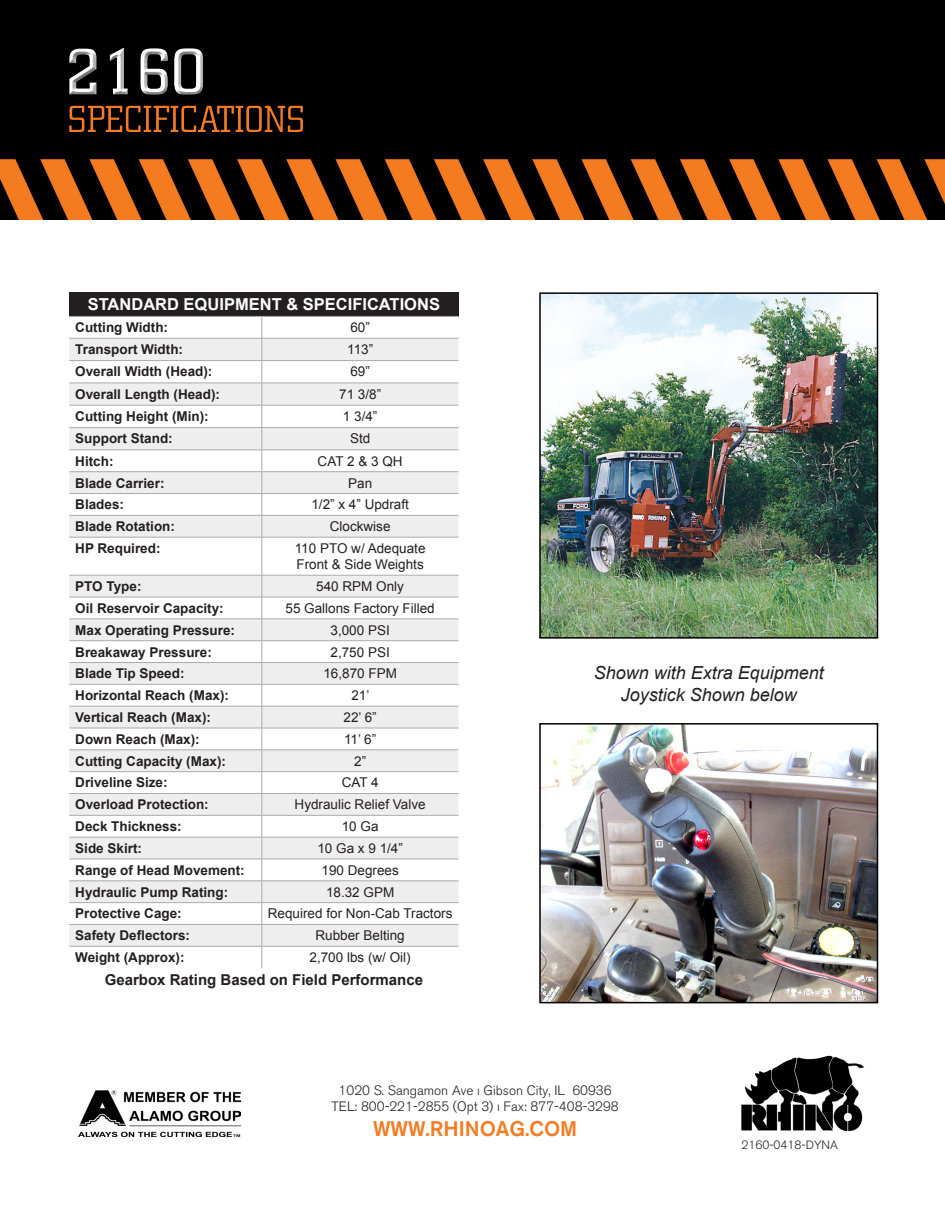
<style>
.page{position:relative;width:945px;height:1215px;background:#fff}
.page>*{position:absolute;margin:0;border:0;box-sizing:border-box;transform-origin:0 0}
.t1{font:500 21px "Akzidenz Grotesk BE";color:#f47b21}
.t2{font:italic 18px "Arial";color:#231f20}
.t3{font:700 16.5px "Arial";color:#fff}
.Ordering_Groups{font:700 15px "Arial";color:#231f20}
.t4{font:700 13.5px "Arial";color:#231f20}
.t5{font:13.5px "Arial";color:#231f20}
.t6{font:300 13.5px "Akzidenz Grotesk BE";color:#231f20}
.t7{font:300 12px "Akzidenz Grotesk BE";color:#231f20}
</style>
<div class="page">
<div style="left:0;top:0;width:945px;height:220px;background:#000"></div>
<img style="left:0;top:160px;width:945px;height:60px">
<img style="left:78px;top:1090px;width:162px;height:46px">
<img style="left:741px;top:1055px;width:124px;height:77px">
<img style="left:542px;top:295px;width:333px;height:341px">
<div style="left:539px;top:292px;width:339px;height:347px;border:2px solid #000103"></div>
<img style="left:542px;top:726px;width:333px;height:274px">
<div style="left:539px;top:723px;width:339px;height:280px;border:2px solid #000103"></div>
<svg style="left:69px;top:106px;width:234px;height:26px"></svg>
<div style="left:69px;top:292px;width:390px;height:24px;background:#231f20"></div>
<svg style="left:69px;top:339px;width:390px;height:607px;fill:#eeeeef"></svg>
<hr style="left:69px;top:316px;width:193px;height:1px;background:#adaaab">
<hr style="left:262px;top:316px;width:197px;height:1px;background:#adaaab">
<hr style="left:69px;top:338px;width:193px;height:1px;background:#adaaab">
<hr style="left:262px;top:338px;width:197px;height:1px;background:#adaaab">
<hr style="left:69px;top:360px;width:193px;height:1px;background:#adaaab">
<hr style="left:262px;top:360px;width:197px;height:1px;background:#adaaab">
<hr style="left:69px;top:383px;width:193px;height:1px;background:#adaaab">
<hr style="left:262px;top:383px;width:197px;height:1px;background:#adaaab">
<hr style="left:69px;top:405px;width:193px;height:1px;background:#adaaab">
<hr style="left:262px;top:405px;width:197px;height:1px;background:#adaaab">
<hr style="left:69px;top:427px;width:193px;height:1px;background:#adaaab">
<hr style="left:262px;top:427px;width:197px;height:1px;background:#adaaab">
<hr style="left:69px;top:450px;width:193px;height:1px;background:#adaaab">
<hr style="left:262px;top:450px;width:197px;height:1px;background:#adaaab">
<hr style="left:69px;top:471px;width:193px;height:1px;background:#adaaab">
<hr style="left:262px;top:471px;width:197px;height:1px;background:#adaaab">
<hr style="left:69px;top:493px;width:193px;height:1px;background:#adaaab">
<hr style="left:262px;top:493px;width:197px;height:1px;background:#adaaab">
<hr style="left:69px;top:515px;width:193px;height:1px;background:#adaaab">
<hr style="left:262px;top:515px;width:197px;height:1px;background:#adaaab">
<svg style="left:262px;top:317px;width:1px;height:220px"></svg>
<hr style="left:69px;top:537px;width:193px;height:1px;background:#adaaab">
<hr style="left:262px;top:537px;width:197px;height:1px;background:#adaaab">
<hr style="left:262px;top:537px;width:1px;height:38px;background:#adaaab">
<hr style="left:69px;top:575px;width:193px;height:1px;background:#adaaab">
<hr style="left:262px;top:575px;width:197px;height:1px;background:#adaaab">
<hr style="left:69px;top:597px;width:193px;height:1px;background:#adaaab">
<hr style="left:262px;top:597px;width:197px;height:1px;background:#adaaab">
<hr style="left:69px;top:619px;width:193px;height:1px;background:#adaaab">
<hr style="left:262px;top:619px;width:197px;height:1px;background:#adaaab">
<hr style="left:69px;top:640px;width:193px;height:1px;background:#adaaab">
<hr style="left:262px;top:640px;width:197px;height:1px;background:#adaaab">
<hr style="left:69px;top:662px;width:193px;height:1px;background:#adaaab">
<hr style="left:262px;top:662px;width:197px;height:1px;background:#adaaab">
<hr style="left:69px;top:684px;width:193px;height:1px;background:#adaaab">
<hr style="left:262px;top:684px;width:197px;height:1px;background:#adaaab">
<hr style="left:69px;top:706px;width:193px;height:1px;background:#adaaab">
<hr style="left:262px;top:706px;width:197px;height:1px;background:#adaaab">
<hr style="left:69px;top:728px;width:193px;height:1px;background:#adaaab">
<hr style="left:262px;top:728px;width:197px;height:1px;background:#adaaab">
<hr style="left:69px;top:750px;width:193px;height:1px;background:#adaaab">
<hr style="left:262px;top:750px;width:197px;height:1px;background:#adaaab">
<hr style="left:69px;top:771px;width:193px;height:1px;background:#adaaab">
<hr style="left:262px;top:771px;width:197px;height:1px;background:#adaaab">
<hr style="left:69px;top:793px;width:193px;height:1px;background:#adaaab">
<hr style="left:262px;top:793px;width:197px;height:1px;background:#adaaab">
<hr style="left:69px;top:815px;width:193px;height:1px;background:#adaaab">
<hr style="left:262px;top:815px;width:197px;height:1px;background:#adaaab">
<hr style="left:69px;top:837px;width:193px;height:1px;background:#adaaab">
<hr style="left:262px;top:837px;width:197px;height:1px;background:#adaaab">
<hr style="left:69px;top:859px;width:193px;height:1px;background:#adaaab">
<hr style="left:262px;top:859px;width:197px;height:1px;background:#adaaab">
<hr style="left:69px;top:881px;width:193px;height:1px;background:#adaaab">
<hr style="left:262px;top:881px;width:197px;height:1px;background:#adaaab">
<hr style="left:69px;top:902px;width:193px;height:1px;background:#adaaab">
<hr style="left:262px;top:902px;width:197px;height:1px;background:#adaaab">
<hr style="left:69px;top:924px;width:193px;height:1px;background:#adaaab">
<hr style="left:262px;top:924px;width:197px;height:1px;background:#adaaab">
<hr style="left:69px;top:946px;width:193px;height:1px;background:#adaaab">
<hr style="left:262px;top:946px;width:197px;height:1px;background:#adaaab">
<svg style="left:262px;top:575px;width:1px;height:393px"></svg>
<div style="left:68px;top:45px;width:135px;height:50px;background:#231f20;opacity:.75"></div>
<p class="t3" style="left:88px;top:294px;width:354px">STANDARD EQUIPMENT &amp; SPECIFICATIONS</p>
<p class="t4" style="left:75px;top:319px;width:94px">Cutting Width:</p>
<p class="t5" style="left:350px;top:319px;width:21px">60”</p>
<p class="t4" style="left:75px;top:340px;width:109px">Transport Width:</p>
<p class="t5" style="left:347px;top:341px;width:28px">113”</p>
<p class="t4" style="left:75px;top:363px;width:139px">Overall Width (Head):</p>
<p class="t5" style="left:350px;top:363px;width:21px">69”</p>
<p class="t4" style="left:75px;top:385px;width:146px">Overall Length (Head):</p>
<p class="t5" style="left:339px;top:385px;width:44px">71 3/8”</p>
<p class="t4" style="left:75px;top:407px;width:135px">Cutting Height (Min):</p>
<p class="t5" style="left:343px;top:407px;width:36px">1 3/4”</p>
<p class="t4" style="left:75px;top:430px;width:99px">Support Stand:</p>
<p class="t5" style="left:350px;top:430px;width:22px">Std</p>
<p class="t4" style="left:75px;top:452px;width:40px">Hitch:</p>
<p class="t5" style="left:318px;top:452px;width:87px">CAT 2 &amp; 3 QH</p>
<p class="t4" style="left:75px;top:474px;width:91px">Blade Carrier:</p>
<p class="t5" style="left:348px;top:474px;width:26px">Pan</p>
<p class="t4" style="left:75px;top:496px;width:50px">Blades:</p>
<p class="t5" style="left:311px;top:496px;width:99px">1/2” x 4” Updraft</p>
<p class="t4" style="left:75px;top:517px;width:101px">Blade Rotation:</p>
<p class="t5" style="left:330px;top:518px;width:62px">Clockwise</p>
<p class="t4" style="left:75px;top:539px;width:87px">HP Required:</p>
<p class="t5" style="left:295px;top:539px;width:132px">110 PTO w/ Adequate</p>
<p class="t5" style="left:297px;top:556px;width:129px">Front &amp; Side Weights</p>
<p class="t4" style="left:75px;top:577px;width:68px">PTO Type:</p>
<p class="t5" style="left:316px;top:577px;width:89px">540 RPM Only</p>
<p class="t4" style="left:75px;top:599px;width:150px">Oil Reservoir Capacity:</p>
<p class="t5" style="left:286px;top:599px;width:151px">55 Gallons Factory Filled</p>
<p class="t4" style="left:75px;top:621px;width:161px">Max Operating Pressure:</p>
<p class="t5" style="left:331px;top:621px;width:61px">3,000 PSI</p>
<p class="t4" style="left:75px;top:643px;width:138px">Breakaway Pressure:</p>
<p class="t5" style="left:331px;top:643px;width:61px">2,750 PSI</p>
<p class="t4" style="left:75px;top:665px;width:111px">Blade Tip Speed:</p>
<p class="t5" style="left:323px;top:665px;width:75px">16,870 FPM</p>
<p class="t4" style="left:75px;top:686px;width:155px">Horizontal Reach (Max):</p>
<p class="t5" style="left:351px;top:687px;width:20px">21’</p>
<p class="t4" style="left:75px;top:708px;width:137px">Vertical Reach (Max):</p>
<p class="t5" style="left:344px;top:708px;width:35px">22’ 6”</p>
<p class="t4" style="left:75px;top:730px;width:126px">Down Reach (Max):</p>
<p class="t5" style="left:344px;top:730px;width:34px">11’ 6”</p>
<p class="t4" style="left:75px;top:752px;width:152px">Cutting Capacity (Max):</p>
<p class="t5" style="left:354px;top:752px;width:14px">2”</p>
<p class="t4" style="left:75px;top:774px;width:94px">Driveline Size:</p>
<p class="t5" style="left:342px;top:774px;width:39px">CAT 4</p>
<p class="t4" style="left:75px;top:796px;width:135px">Overload Protection:</p>
<p class="t5" style="left:295px;top:796px;width:133px">Hydraulic Relief Valve</p>
<p class="t4" style="left:75px;top:817px;width:108px">Deck Thickness:</p>
<p class="t5" style="left:342px;top:818px;width:38px">10 Ga</p>
<p class="t4" style="left:75px;top:839px;width:68px">Side Skirt:</p>
<p class="t5" style="left:317px;top:839px;width:87px">10 Ga x 9 1/4”</p>
<p class="t4" style="left:75px;top:861px;width:171px">Range of Head Movement:</p>
<p class="t5" style="left:322px;top:861px;width:79px">190 Degrees</p>
<p class="t4" style="left:75px;top:883px;width:155px">Hydraulic Pump Rating:</p>
<p class="t5" style="left:326px;top:883px;width:70px">18.32 GPM</p>
<p class="t4" style="left:75px;top:905px;width:108px">Protective Cage:</p>
<p class="t5" style="left:268px;top:905px;width:186px">Required for Non-Cab Tractors</p>
<p class="t4" style="left:75px;top:927px;width:116px">Safety Deflectors:</p>
<p class="t5" style="left:316px;top:927px;width:91px">Rubber Belting</p>
<p class="t4" style="left:75px;top:948px;width:111px">Weight (Approx):</p>
<p class="t5" style="left:310px;top:949px;width:103px">2,700 lbs (w/ Oil)</p>
<p class="Ordering_Groups" style="left:105px;top:970px;width:320px">Gearbox Rating Based on Field Performance</p>
<p class="t2" style="left:594px;top:661px;width:232px">Shown with Extra Equipment</p>
<p class="t2" style="left:621px;top:683px;width:178px">Joystick Shown below</p>
<p class="t6" style="left:339px;top:1083px;width:275px">1020 S. Sangamon Ave ı Gibson City, IL 60936</p>
<p class="t6" style="left:332px;top:1099px;width:289px">TEL: 800-221-2855 (Opt 3) ı Fax: 877-408-3298</p>
<p class="t1" style="left:373px;top:1116px;width:206px">WWW.RHINOAG.COM</p>
<p class="t7" style="left:741px;top:1138px;width:98px">2160-0418-DYNA</p>
</div>
